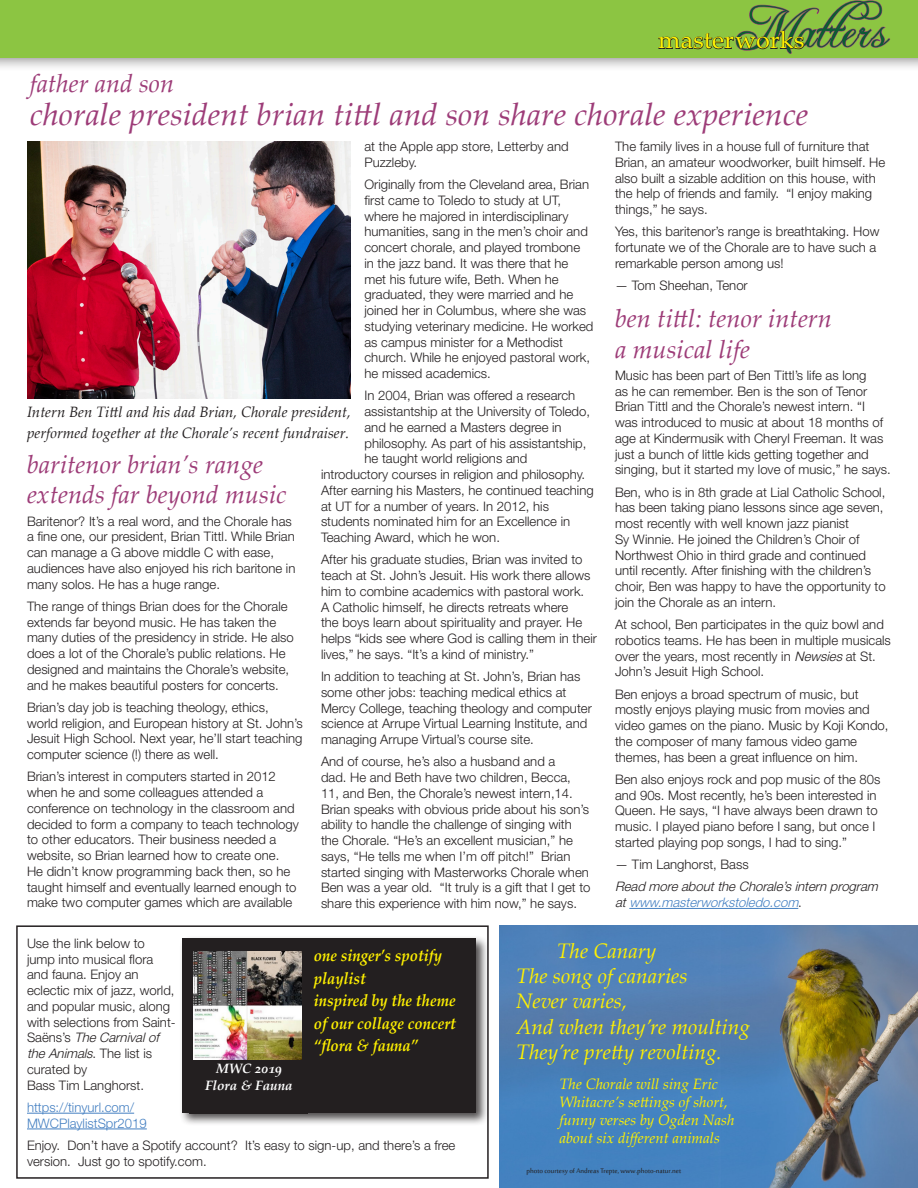
<style>
.page{position:relative;width:918px;height:1188px;background:#fff}
.page>*{position:absolute;margin:0;border:0;box-sizing:border-box;transform-origin:0 0}
.Paragraph_Style_1{font:52.5px "Freebooter Script";letter-spacing:.01em;color:#0e5a33}
.Paragraph_Style_1-2{font:italic 31.5px "Palatino Linotype";color:#9d3c78}
.Paragraph_Style_1-3{font:italic 25.5px/30.6px "Palatino Linotype";color:#9d3c78}
.t1{font:24px "Palatino Linotype";color:#fff101;scale:1.05 1}
.Picture_Caption{font:italic 21px "Palatino Linotype";color:#fff101}
.Picture_Caption-2{font:italic 700 16.5px/22.5px "Palatino Linotype";color:#fff101;scale:.9 1}
.Picture_Caption-3{font:italic 15px/18px "Palatino Linotype";color:#fff101}
.Picture_Caption-4{font:italic 15px/21px "Palatino Linotype";color:#231f20}
.Picture_Caption-5{font:italic 700 13.5px/16.5px "Palatino Linotype";color:#fff;text-align:center}
.Paragraph_Style_1-4{font:300 13.2px/15.8px "Helvetica Neue LT Std";color:#231f20}
.Paragraph_Style_1-5{font:italic 300 13.2px/15.8px "Helvetica Neue LT Std";color:#231f20}
.Paragraph_Style_1-6{font:300 13.2px/15.8px "Helvetica Neue LT Std";color:#4580c2}
.Picture_Caption-6{font:9px "Sakkal Majalla";color:#231f20}
.s1{font-style:italic}
.s2{color:#4580c2}
.s3{font-style:normal}
</style>
<div class="page">
<div style="left:0;top:0;width:918px;height:73px;background:#231f20;opacity:.75"></div>
<div style="left:0;top:0;width:918px;height:57px;background:#8cc542"></div>
<svg style="left:658px;top:0;width:232px;height:54px"></svg>
<div style="left:16px;top:925px;width:473px;height:254px;border:2px solid #231f20"></div>
<img style="left:500px;top:925px;width:418px;height:263px">
<hr style="left:629px;top:908px;width:169px;height:1px;background:#4580c2">
<img style="left:27px;top:142px;width:324px;height:257px">
<hr style="left:27px;top:1113px;width:107px;height:1px;background:#4580c2">
<hr style="left:27px;top:1129px;width:120px;height:1px;background:#4580c2">
<div style="left:179px;top:935px;width:310px;height:191px;background:#231f20;opacity:.81"></div>
<div style="left:183px;top:939px;width:293px;height:174px;background:#231f20"></div>
<div style="left:190px;top:1064px;width:118px;height:50px;background:#231f20"></div>
<img style="left:193px;top:951px;width:108px;height:108px">
<p class="Paragraph_Style_1" style="left:735px;top:-2px;width:154px">Matters</p>
<p class="t1" style="left:658px;top:23px;width:141px">masterworks</p>
<p class="Paragraph_Style_1-3" style="left:30px;top:67px;width:146px">father and son</p>
<p class="Paragraph_Style_1-2" style="left:30px;top:92px;width:780px">chorale president brian tittl and son share chorale experience</p>
<p class="Paragraph_Style_1-4" style="left:364px;top:138px;width:206px">at the Apple app store, Letterby and<br>Puzzleby.</p>
<p class="Paragraph_Style_1-4" style="left:364px;top:176px;width:231px">Originally from the Cleveland area, Brian first came to Toledo to study at UT, where he majored in interdisciplinary humanities, sang in the men’s choir and concert chorale, and played trombone<br>in the jazz band. It was there that he<br>met his future wife, Beth. When he graduated, they were married and he joined her in Columbus, where she was studying veterinary medicine. He worked as campus minister for a Methodist church. While he enjoyed pastoral work, he missed academics.</p>
<p class="Paragraph_Style_1-4" style="left:364px;top:387px;width:212px">In 2004, Brian was offered a research</p>
<p class="Paragraph_Style_1-4" style="left:364px;top:403px;width:227px">assistantship at the University of Toledo,</p>
<p class="Paragraph_Style_1-4" style="left:364px;top:419px;width:199px">and he earned a Masters degree in</p>
<p class="Paragraph_Style_1-4" style="left:364px;top:435px;width:223px">philosophy. As part of his assistantship,</p>
<p class="Paragraph_Style_1-4" style="left:364px;top:450px;width:164px">he taught world religions and</p>
<p class="Paragraph_Style_1-4" style="left:321px;top:466px;width:266px">introductory courses in religion and philosophy.</p>
<p class="Paragraph_Style_1-4" style="left:321px;top:482px;width:274px">After earning his Masters, he continued teaching</p>
<p class="Paragraph_Style_1-4" style="left:321px;top:498px;width:230px">at UT for a number of years. In 2012, his</p>
<p class="Paragraph_Style_1-4" style="left:321px;top:513px;width:251px">students nominated him for an Excellence in</p>
<p class="Paragraph_Style_1-4" style="left:321px;top:529px;width:180px">Teaching Award, which he won.</p>
<p class="Paragraph_Style_1-4" style="left:321px;top:551px;width:277px">After his graduate studies, Brian was invited to teach at St. John’s Jesuit. His work there allows him to combine academics with pastoral work.<br>A Catholic himself, he directs retreats where<br>the boys learn about spirituality and prayer. He helps “kids see where God is calling them in their lives,” he says. “It’s a kind of ministry.”</p>
<p class="Paragraph_Style_1-4" style="left:321px;top:668px;width:272px">In addition to teaching at St. John’s, Brian has some other jobs: teaching medical ethics at Mercy College, teaching theology and computer science at Arrupe Virtual Learning Institute, and managing Arrupe Virtual’s course site.</p>
<p class="Paragraph_Style_1-4" style="left:321px;top:753px;width:271px">And of course, he’s also a husband and a<br>dad. He and Beth have two children, Becca, 11, and Ben, the Chorale’s newest intern,14.<br>Brian speaks with obvious pride about his son’s ability to handle the challenge of singing with the Chorale. “He’s an excellent musician,” he says, “He tells me when I’m off pitch!” Brian started singing with Masterworks Chorale when Ben was a year old. “It truly is a gift that I get to share this experience with him now,” he says.</p>
<p class="Picture_Caption-4" style="left:27px;top:401px;width:325px">Intern Ben Tittl and his dad Brian, Chorale president, performed together at the Chorale’s recent fundraiser.</p>
<p class="Paragraph_Style_1-3" style="left:27px;top:448px;width:261px">baritenor brian’s range extends far beyond music</p>
<p class="Paragraph_Style_1-4" style="left:27px;top:513px;width:270px">Baritenor? It’s a real word, and the Chorale has a fine one, our president, Brian Tittl. While Brian can manage a G above middle C with ease, audiences have also enjoyed his rich baritone in many solos. He has a huge range.</p>
<p class="Paragraph_Style_1-4" style="left:27px;top:598px;width:268px">The range of things Brian does for the Chorale extends far beyond music. He has taken the many duties of the presidency in stride. He also does a lot of the Chorale’s public relations. He designed and maintains the Chorale’s website, and he makes beautiful posters for concerts.</p>
<p class="Paragraph_Style_1-4" style="left:27px;top:699px;width:277px">Brian’s day job is teaching theology, ethics, world religion, and European history at St. John’s Jesuit High School. Next year, he’ll start teaching computer science (!) there as well.</p>
<p class="Paragraph_Style_1-4" style="left:27px;top:769px;width:273px">Brian’s interest in computers started in 2012 when he and some colleagues attended a conference on technology in the classroom and decided to form a company to teach technology to other educators. Their business needed a website, so Brian learned how to create one.<br>He didn’t know programming back then, so he taught himself and eventually learned enough to make two computer games which are available</p>
<p class="Paragraph_Style_1-4" style="left:615px;top:138px;width:272px">The family lives in a house full of furniture that Brian, an amateur woodworker, built himself. He also built a sizable addition on this house, with the help of friends and family. “I enjoy making things,” he says.</p>
<p class="Paragraph_Style_1-4" style="left:615px;top:224px;width:266px">Yes, this baritenor’s range is breathtaking. How fortunate we of the Chorale are to have such a remarkable person among us!</p>
<p class="Paragraph_Style_1-4" style="left:615px;top:277px;width:134px">— Tom Sheehan, Tenor</p>
<p class="Paragraph_Style_1-3" style="left:615px;top:302px;width:219px">ben tittl: tenor intern a musical life</p>
<p class="Paragraph_Style_1-4" style="left:615px;top:367px;width:277px">Music has been part of Ben Tittl’s life as long<br>as he can remember. Ben is the son of Tenor Brian Tittl and the Chorale’s newest intern. “I was introduced to music at about 18 months of age at Kindermusik with Cheryl Freeman. It was just a bunch of little kids getting together and singing, but it started my love of music,” he says.</p>
<p class="Paragraph_Style_1-4" style="left:615px;top:484px;width:272px">Ben, who is in 8th grade at Lial Catholic School, has been taking piano lessons since age seven, most recently with well known jazz pianist<br>Sy Winnie. He joined the Children’s Choir of Northwest Ohio in third grade and continued until recently. After finishing with the children’s choir, Ben was happy to have the opportunity to join the Chorale as an intern.</p>
<p class="Paragraph_Style_1-4" style="left:615px;top:616px;width:277px">At school, Ben participates in the quiz bowl and robotics teams. He has been in multiple musicals over the years, most recently in <span class="s1">Newsies</span>at St.<br>John’s Jesuit High School.</p>
<p class="Paragraph_Style_1-4" style="left:615px;top:686px;width:275px">Ben enjoys a broad spectrum of music, but mostly enjoys playing music from movies and video games on the piano. Music by Koji Kondo, the composer of many famous video game themes, has been a great influence on him.</p>
<p class="Paragraph_Style_1-4" style="left:615px;top:771px;width:267px">Ben also enjoys rock and pop music of the 80s and 90s. Most recently, he’s been interested in Queen. He says, “I have always been drawn to music. I played piano before I sang, but once I started playing pop songs, I had to sing.”</p>
<p class="Paragraph_Style_1-4" style="left:615px;top:856px;width:135px">— Tim Langhorst, Bass</p>
<p class="Paragraph_Style_1-5" style="left:615px;top:879px;width:268px">Read more aboutthe Chorale’sintern program at<span class="s2">www.masterworkstoledo.com</span><span class="s3">.</span></p>
<p class="Paragraph_Style_1-4" style="left:27px;top:935px;width:150px">Use the link below to jump into musical flora and fauna. Enjoy an eclectic mix of jazz, world, and popular music, along with selections from Saint-<br>S a ë n s ’ s <span class="s1">The Carnivalof the Animals</span>. T h e l i s t i s curated by<br>Bass Tim Langhorst.</p>
<p class="Paragraph_Style_1-6" style="left:27px;top:1099px;width:121px">https://tinyurl.com/<br>MWCPlaylistSpr2019</p>
<p class="Paragraph_Style_1-4" style="left:27px;top:1137px;width:430px">Enjoy. Don’t have a Spotify account? It’s easy to sign-up, and there’s a free version. Just go to spotify.com.</p>
<p class="Picture_Caption-2" style="left:314px;top:944px;width:144px">one singer’s spotify playlist</p>
<p class="Picture_Caption-2" style="left:314px;top:989px;width:159px;text-align:justify">inspired by the theme of our collage concert “flora &amp; fauna”</p>
<p class="Picture_Caption-5" style="left:205px;top:1060px;width:89px">MWC 2019<br>Flora &amp; Fauna</p>
<p class="Picture_Caption" style="left:557px;top:936px;width:101px">The Canary</p>
<p class="Picture_Caption" style="left:516px;top:961px;width:173px">The song of canaries</p>
<p class="Picture_Caption" style="left:516px;top:986px;width:113px">Never varies,</p>
<p class="Picture_Caption" style="left:516px;top:1012px;width:235px">And when they’re moulting</p>
<p class="Picture_Caption" style="left:516px;top:1037px;width:207px">They’re pretty revolting.</p>
<p class="Picture_Caption-3" style="left:559px;top:1074px;width:177px">The Chorale will sing Eric<br>Whitacre’s settings of short, funny verses by Ogden Nash about six different animals</p>
<p class="Picture_Caption-6" style="left:526px;top:1166px;width:156px">photo courtesy of Andreas Trepte, www.photo-natur.net</p>
</div>
